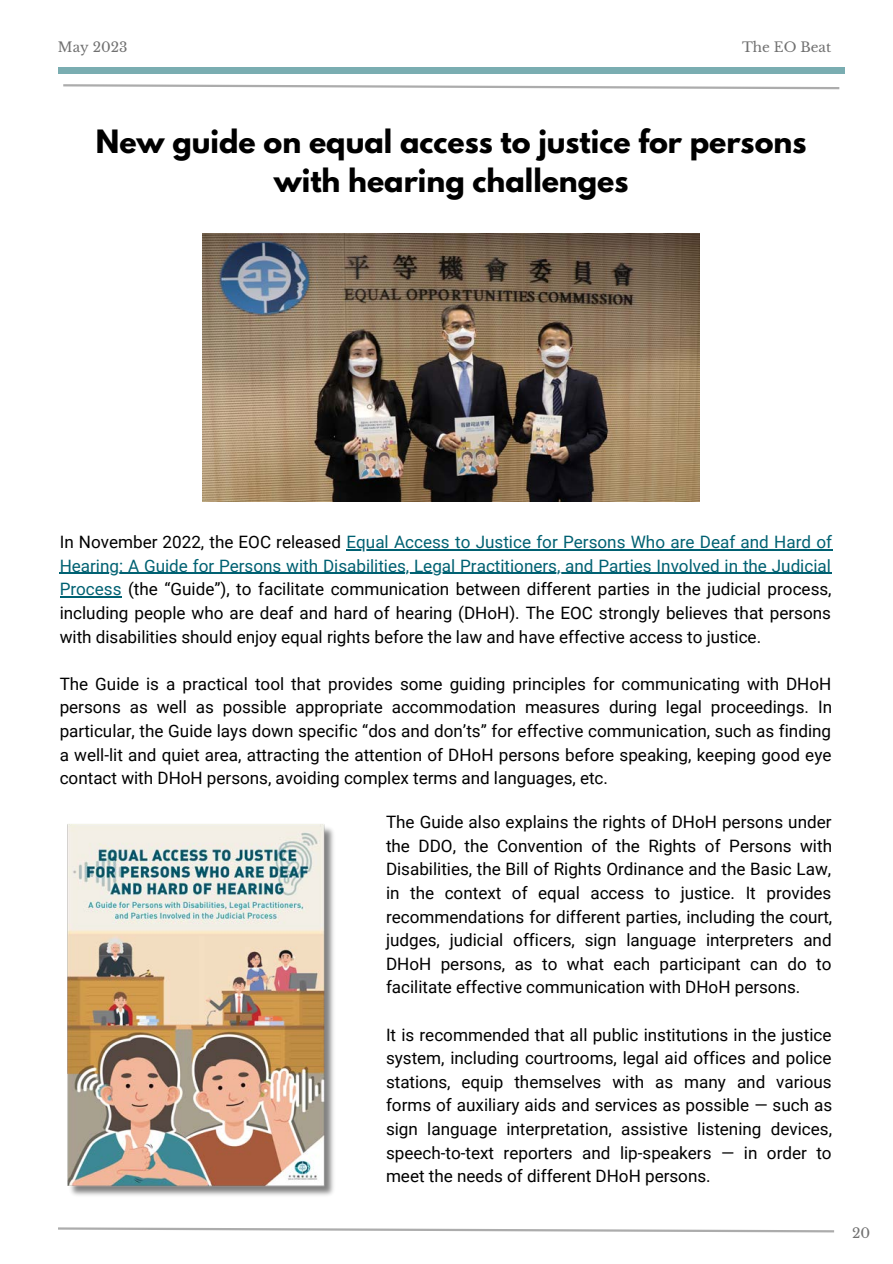
<style>
.page{position:relative;width:893px;height:1264px;background:#fff}
.page>*{position:absolute;margin:0;border:0;box-sizing:border-box;transform-origin:0 0}
.t1{font:700 28.5px/39.3px "League Spartan";color:#000;text-align:center}
.t2{font:17.1px/23.5px "Roboto";color:#000;text-align:justify}
.t3{font:13.65px "Libre Baskerville";color:#707070}
.t4{font:13.5px "Libre Baskerville";color:#707070}
.s1{color:#006172}
</style>
<div class="page">
<div style="left:58px;top:67px;width:786px;height:6px;background:#7aadb1"></div>
<svg style="left:63px;top:84px;width:777px;height:6px"></svg>
<svg style="left:58px;top:1227px;width:776px;height:6px"></svg>
<img style="left:67px;top:824px;width:267px;height:372px">
<img style="left:202px;top:233px;width:497px;height:269px">
<hr style="left:346px;top:549px;width:486px;height:1px;background:#006172">
<hr style="left:60px;top:573px;width:772px;height:1px;background:#006172">
<hr style="left:60px;top:596px;width:62px;height:1px;background:#006172">
<p class="t4" style="left:58px;top:39px;width:71px">May 2023</p>
<p class="t4" style="left:742px;top:39px;width:91px">The EO Beat</p>
<p class="t1" style="left:96px;top:125px;width:712px">New guide on equal access to justice for persons with hearing challenges</p>
<p class="t2" style="left:60px;top:530px;width:773px">In November 2022, the EOC released <span class="s1">Equal Access to Justice for Persons Who are Deaf and Hard of Hearing: A Guide for Persons with Disabilities, Legal Practitioners, and Parties Involved in the Judicial Process</span> (the “Guide”), to facilitate communication between different parties in the judicial process, including people who are deaf and hard of hearing (DHoH). The EOC strongly believes that persons with disabilities should enjoy equal rights before the law and have effective access to justice.</p>
<p class="t2" style="left:60px;top:672px;width:773px">The Guide is a practical tool that provides some guiding principles for communicating with DHoH persons as well as possible appropriate accommodation measures during legal proceedings. In particular, the Guide lays down specific “dos and don’ts” for effective communication, such as finding a well-lit and quiet area, attracting the attention of DHoH persons before speaking, keeping good eye contact with DHoH persons, avoiding complex terms and languages, etc.</p>
<p class="t2" style="left:386px;top:810px;width:448px">The Guide also explains the rights of DHoH persons under the DDO, the Convention of the Rights of Persons with Disabilities, the Bill of Rights Ordinance and the Basic Law, in the context of equal access to justice. It provides recommendations for different parties, including the court, judges, judicial officers, sign language interpreters and DHoH persons, as to what each participant can do to facilitate effective communication with DHoH persons.</p>
<p class="t2" style="left:386px;top:1022px;width:447px">It is recommended that all public institutions in the justice system, including courtrooms, legal aid offices and police stations, equip themselves with as many and various forms of auxiliary aids and services as possible — such as sign language interpretation, assistive listening devices, speech-to-text reporters and lip-speakers — in order to meet the needs of different DHoH persons.</p>
<p class="t3" style="left:852px;top:1225px;width:20px">20</p>
</div>
